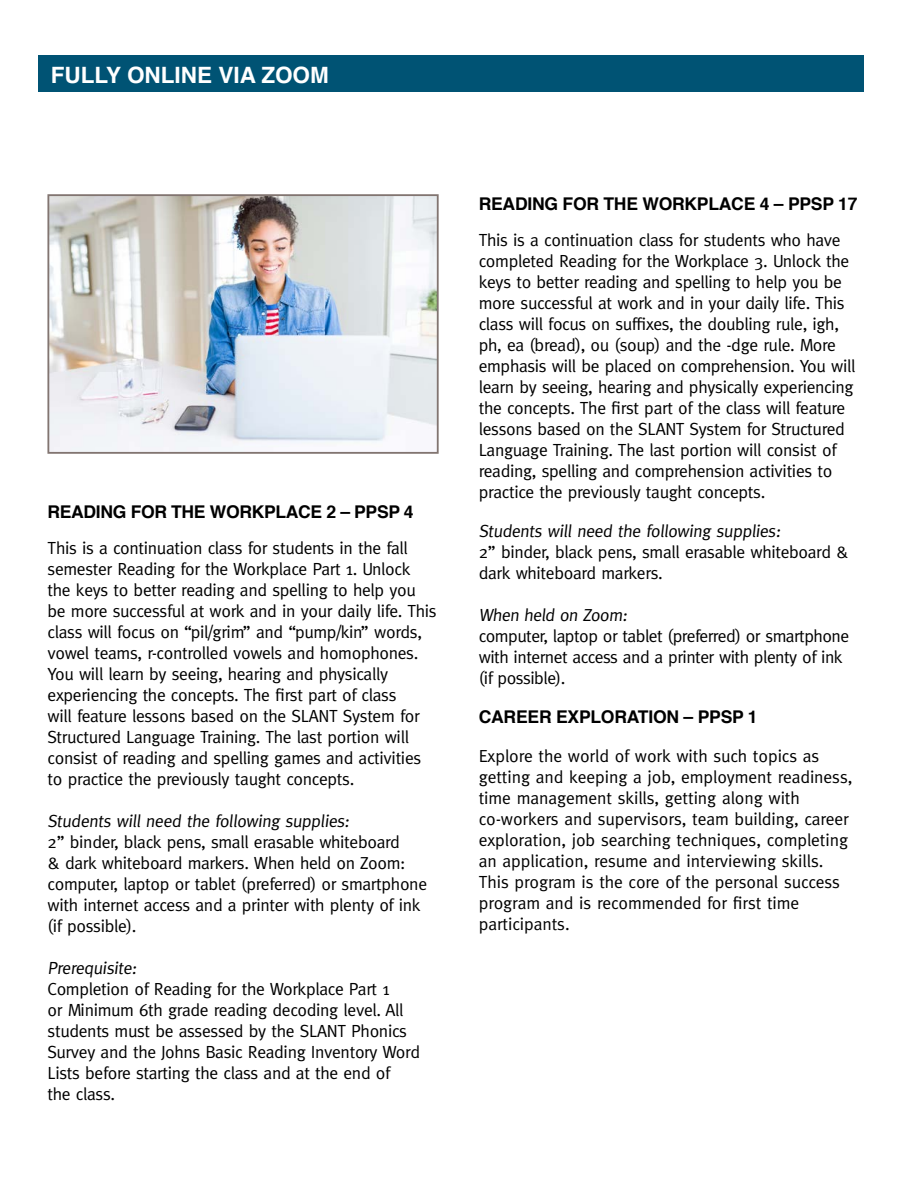
<style>
.page{position:relative;width:918px;height:1188px;background:#fff}
.page>*{position:absolute;margin:0;border:0;box-sizing:border-box;transform-origin:0 0}
.t1{font:700 22.5px "Helvetica";color:#fff}
.t2{font:17.55px/21px "Meta";letter-spacing:-.02em;color:#000}
.t3{font:700 17.55px "Helvetica";letter-spacing:-.015em;color:#000}
</style>
<div class="page">
<div style="left:38px;top:55px;width:825px;height:37px;background:#005374"></div>
<img style="left:50px;top:197px;width:385px;height:254px">
<div style="left:47px;top:194px;width:391px;height:260px;border:2px solid #827571"></div>
<p class="t1" style="left:51px;top:56px;width:279px">FULLY ONLINE VIA ZOOM</p>
<p class="t3" style="left:48px;top:498px;width:367px">READING FOR THE WORKPLACE 2 – PPSP 4</p>
<p class="t2" style="left:48px;top:537px;width:390px">This is a continuation class for students in the fall semester Reading for the Workplace Part 1. Unlock the keys to better reading and spelling to help you be more successful at work and in your daily life. This class will focus on “pil/grim” and “pump/kin” words, vowel teams, r-controlled vowels and homophones.<br>You will learn by seeing, hearing and physically experiencing the concepts. The first part of class<br>will feature lessons based on the SLANT System for Structured Language Training. The last portion will consist of reading and spelling games and activities to practice the previously taught concepts.</p>
<p class="t2" style="left:48px;top:810px;width:381px">Students will need the following supplies:<br>2” binder, black pens, small erasable whiteboard<br>&amp; dark whiteboard markers. When held on Zoom: computer, laptop or tablet (preferred) or smartphone with internet access and a printer with plenty of ink (if possible).</p>
<p class="t2" style="left:48px;top:957px;width:374px">Prerequisite:<br>Completion of Reading for the Workplace Part 1<br>or Minimum 6th grade reading decoding level. All students must be assessed by the SLANT Phonics Survey and the Johns Basic Reading Inventory Word Lists before starting the class and at the end of<br>the class.</p>
<p class="t3" style="left:478px;top:189px;width:380px">READING FOR THE WORKPLACE 4 – PPSP 17</p>
<p class="t2" style="left:478px;top:229px;width:378px">This is a continuation class for students who have completed Reading for the Workplace 3. Unlock the keys to better reading and spelling to help you be more successful at work and in your daily life. This class will focus on suffixes, the doubling rule, igh, ph, ea (bread), ou (soup) and the -dge rule. More emphasis will be placed on comprehension. You will learn by seeing, hearing and physically experiencing the concepts. The first part of the class will feature lessons based on the SLANT System for Structured Language Training. The last portion will consist of reading, spelling and comprehension activities to practice the previously taught concepts.</p>
<p class="t2" style="left:478px;top:520px;width:371px">Students will need the following supplies:<br>2” binder, black pens, small erasable whiteboard &amp; dark whiteboard markers.</p>
<p class="t2" style="left:478px;top:604px;width:372px">When held on Zoom:<br>computer, laptop or tablet (preferred) or smartphone with internet access and a printer with plenty of ink (if possible).</p>
<p class="t3" style="left:478px;top:702px;width:280px">CAREER EXPLORATION – PPSP 1</p>
<p class="t2" style="left:478px;top:745px;width:375px">Explore the world of work with such topics as getting and keeping a job, employment readiness, time management skills, getting along with co-workers and supervisors, team building, career exploration, job searching techniques, completing an application, resume and interviewing skills.<br>This program is the core of the personal success program and is recommended for first time participants.</p>
</div>
